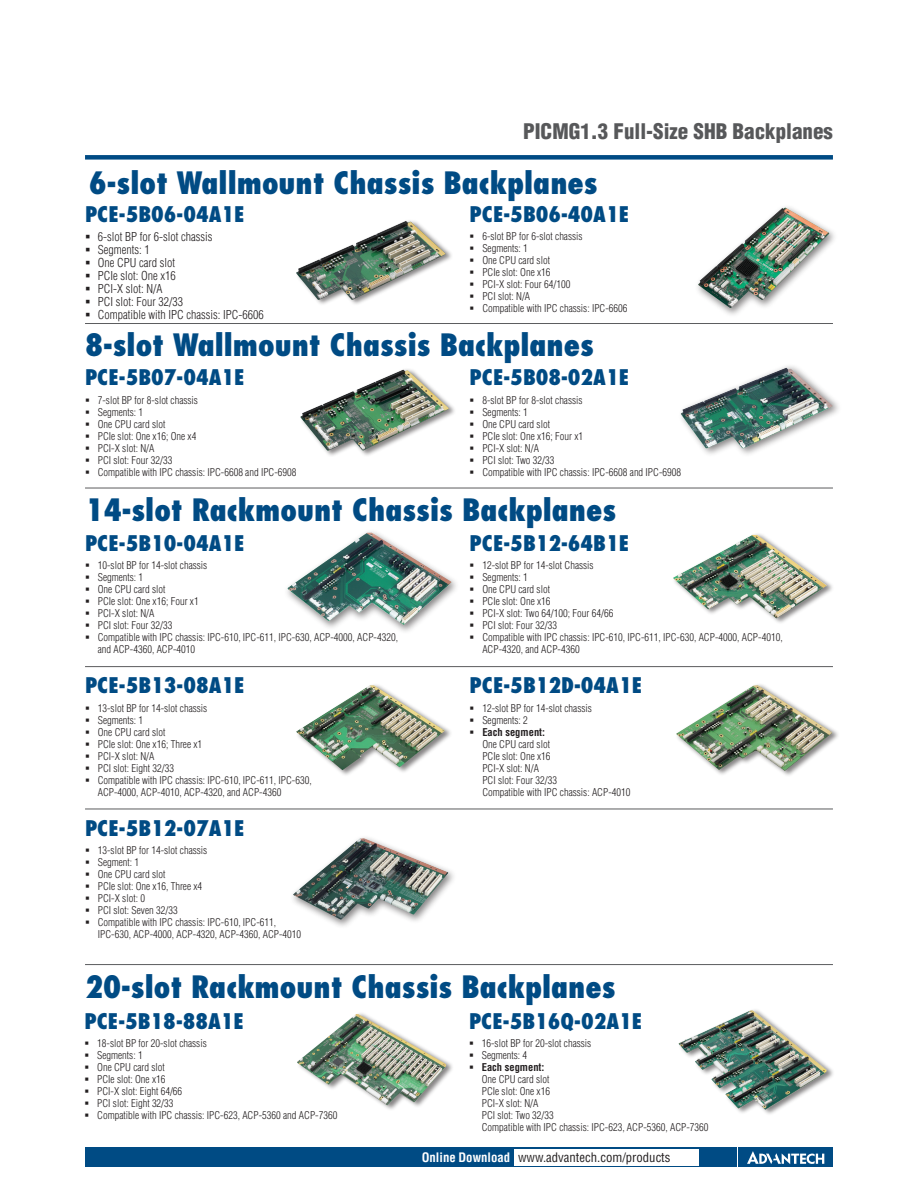
<style>
.page{position:relative;width:918px;height:1188px;background:#fff}
.page>*{position:absolute;margin:0;border:0;box-sizing:border-box;transform-origin:0 0}
.t1{font:800 condensed 30px "Futura";color:#004b84}
.t2{font:800 condensed 21px "Futura";color:#004b84}
.t3{font:900 condensed 21px "Helvetica";color:#57585a}
.t4{font:condensed 12.75px "Helvetica";color:#231f20}
.t5{font:300 condensed 12px/13px "Helvetica";color:#231f20}
.t6{font:300 condensed 10.5px/12px "Helvetica";color:#231f20}
.t7{font:700 condensed 10.5px "Helvetica";color:#231f20}
.s1{font-weight:700;color:#fff}
</style>
<div class="page">
<div style="left:85px;top:155px;width:748px;height:5px;background:#004b84"></div>
<div style="left:85px;top:1147px;width:651px;height:20px;background:#004b84"></div>
<div style="left:738px;top:1147px;width:95px;height:20px;background:#004b84"></div>
<svg style="left:747px;top:1151px;width:77px;height:13px"></svg>
<div style="left:514px;top:1149px;width:184px;height:16px;background:#fff"></div>
<hr style="left:85px;top:488px;width:748px;height:1px;background:#57585a">
<hr style="left:85px;top:666px;width:748px;height:1px;background:#57585a">
<hr style="left:85px;top:809px;width:748px;height:1px;background:#57585a">
<hr style="left:85px;top:323px;width:748px;height:1px;background:#57585a">
<hr style="left:85px;top:964px;width:748px;height:1px;background:#57585a">
<div style="left:295px;top:219px;width:158px;height:87px;background:#231f20;opacity:.55"></div>
<img style="left:296px;top:221px;width:150px;height:79px">
<img style="left:698px;top:207px;width:132px;height:101px">
<div style="left:300px;top:367px;width:157px;height:90px;background:#231f20;opacity:.55"></div>
<img style="left:300px;top:370px;width:149px;height:81px">
<div style="left:672px;top:533px;width:162px;height:92px;background:#231f20;opacity:.55"></div>
<img style="left:673px;top:535px;width:154px;height:83px">
<div style="left:678px;top:363px;width:164px;height:94px;background:#231f20;opacity:.55"></div>
<img style="left:681px;top:368px;width:152px;height:81px">
<img style="left:287px;top:533px;width:165px;height:92px">
<div style="left:295px;top:683px;width:157px;height:94px;background:#231f20;opacity:.55"></div>
<img style="left:296px;top:685px;width:149px;height:85px">
<div style="left:675px;top:683px;width:165px;height:94px;background:#231f20;opacity:.55"></div>
<img style="left:676px;top:685px;width:157px;height:86px">
<div style="left:296px;top:1012px;width:158px;height:99px;background:#231f20;opacity:.55"></div>
<img style="left:297px;top:1014px;width:150px;height:91px">
<div style="left:678px;top:1008px;width:156px;height:108px;background:#231f20;opacity:.55"></div>
<img style="left:679px;top:1010px;width:148px;height:100px">
<img style="left:293px;top:838px;width:156px;height:82px">
<h2 class="t3" style="left:523px;top:119px;width:311px">PICMG1.3 Full-Size SHB Backplanes</h2>
<h1 class="t1" style="left:89px;top:164px;width:510px">6-slot Wallmount Chassis Backplanes</h1>
<h2 class="t2" style="left:85px;top:200px;width:161px">PCE-5B06-04A1E</h2>
<p class="t5" style="left:98px;top:230px;width:167px">6-slot BP for 6-slot chassis<br>Segments: 1<br>One CPU card slot<br>PCIe slot: One x16<br>PCI-X slot: N/A<br>PCI slot: Four 32/33<br>Compatible with IPC chassis: IPC-6606</p>
<h2 class="t2" style="left:470px;top:200px;width:161px">PCE-5B06-40A1E</h2>
<p class="t6" style="left:482px;top:230px;width:147px">6-slot BP for 6-slot chassis<br>Segments: 1<br>One CPU card slot<br>PCIe slot: One x16<br>PCI-X slot: Four 64/100<br>PCI slot: N/A<br>Compatible with IPC chassis: IPC-6606</p>
<h1 class="t1" style="left:85px;top:326px;width:510px">8-slot Wallmount Chassis Backplanes</h1>
<h2 class="t2" style="left:470px;top:364px;width:161px">PCE-5B08-02A1E</h2>
<p class="t6" style="left:482px;top:394px;width:200px">8-slot BP for 8-slot chassis<br>Segments: 1<br>One CPU card slot<br>PCIe slot: One x16; Four x1<br>PCI-X slot: N/A<br>PCI slot: Two 32/33<br>Compatible with IPC chassis: IPC-6608 and IPC-6908</p>
<h1 class="t1" style="left:86px;top:491px;width:532px">14-slot Rackmount Chassis Backplanes</h1>
<h2 class="t2" style="left:85px;top:364px;width:161px">PCE-5B07-04A1E</h2>
<p class="t6" style="left:98px;top:394px;width:200px">7-slot BP for 8-slot chassis<br>Segments: 1<br>One CPU card slot<br>PCIe slot: One x16; One x4<br>PCI-X slot: N/A<br>PCI slot: Four 32/33<br>Compatible with IPC chassis: IPC-6608 and IPC-6908</p>
<h2 class="t2" style="left:85px;top:529px;width:161px">PCE-5B10-04A1E</h2>
<p class="t6" style="left:98px;top:559px;width:302px">10-slot BP for 14-slot chassis<br>Segments: 1<br>One CPU card slot<br>PCIe slot: One x16; Four x1<br>PCI-X slot: N/A<br>PCI slot: Four 32/33<br>Compatible with IPC chassis: IPC-610, IPC-611, IPC-630, ACP-4000, ACP-4320, and ACP-4360, ACP-4010</p>
<h2 class="t2" style="left:85px;top:672px;width:161px">PCE-5B13-08A1E</h2>
<p class="t6" style="left:98px;top:702px;width:216px">13-slot BP for 14-slot chassis<br>Segments: 1<br>One CPU card slot<br>PCIe slot: One x16; Three x1<br>PCI-X slot: N/A<br>PCI slot: Eight 32/33<br>Compatible with IPC chassis: IPC-610, IPC-611, IPC-630,<br>ACP-4000, ACP-4010, ACP-4320, and ACP-4360</p>
<h2 class="t2" style="left:85px;top:814px;width:161px">PCE-5B12-07A1E</h2>
<p class="t6" style="left:98px;top:844px;width:205px">13-slot BP for 14-slot chassis<br>Segment: 1<br>One CPU card slot<br>PCIe slot: One x16, Three x4<br>PCI-X slot: 0<br>PCI slot: Seven 32/33<br>Compatible with IPC chassis: IPC-610, IPC-611,<br>IPC-630, ACP-4000, ACP-4320, ACP-4360, ACP-4010</p>
<h2 class="t2" style="left:470px;top:529px;width:161px">PCE-5B12-64B1E</h2>
<p class="t6" style="left:482px;top:559px;width:302px">12-slot BP for 14-slot Chassis<br>Segments: 1<br>One CPU card slot<br>PCIe slot: One x16<br>PCI-X slot: Two 64/100; Four 64/66<br>PCI slot: Four 32/33<br>Compatible with IPC chassis: IPC-610, IPC-611, IPC-630, ACP-4000, ACP-4010,<br>ACP-4320, and ACP-4360</p>
<h2 class="t2" style="left:470px;top:672px;width:174px">PCE-5B12D-04A1E</h2>
<p class="t6" style="left:482px;top:702px;width:111px">12-slot BP for 14-slot chassis<br>Segments: 2</p>
<p class="t7" style="left:482px;top:725px;width:64px">Each segment:</p>
<p class="t6" style="left:482px;top:738px;width:150px">One CPU card slot<br>PCIe slot: One x16<br>PCI-X slot: N/A<br>PCI slot: Four 32/33<br>Compatible with IPC chassis: ACP-4010</p>
<h1 class="t1" style="left:85px;top:968px;width:532px">20-slot Rackmount Chassis Backplanes</h1>
<h2 class="t2" style="left:84px;top:1007px;width:161px">PCE-5B18-88A1E</h2>
<p class="t6" style="left:97px;top:1037px;width:242px">18-slot BP for 20-slot chassis<br>Segments: 1<br>One CPU card slot<br>PCIe slot: One x16<br>PCI-X slot: Eight 64/66<br>PCI slot: Eight 32/33<br>Compatible with IPC chassis: IPC-623, ACP-5360 and ACP-7360</p>
<h2 class="t2" style="left:469px;top:1007px;width:175px">PCE-5B16Q-02A1E</h2>
<p class="t6" style="left:482px;top:1037px;width:111px">16-slot BP for 20-slot chassis<br>Segments: 4</p>
<p class="t7" style="left:482px;top:1061px;width:64px">Each segment:</p>
<p class="t6" style="left:482px;top:1073px;width:228px">One CPU card slot<br>PCIe slot: One x16<br>PCI-X slot: N/A<br>PCI slot: Two 32/33<br>Compatible with IPC chassis: IPC-623, ACP-5360, ACP-7360</p>
<p class="t4" style="left:422px;top:1150px;width:250px"><span class="s1">Online Download</span> www.advantech.com/products</p>
</div>
